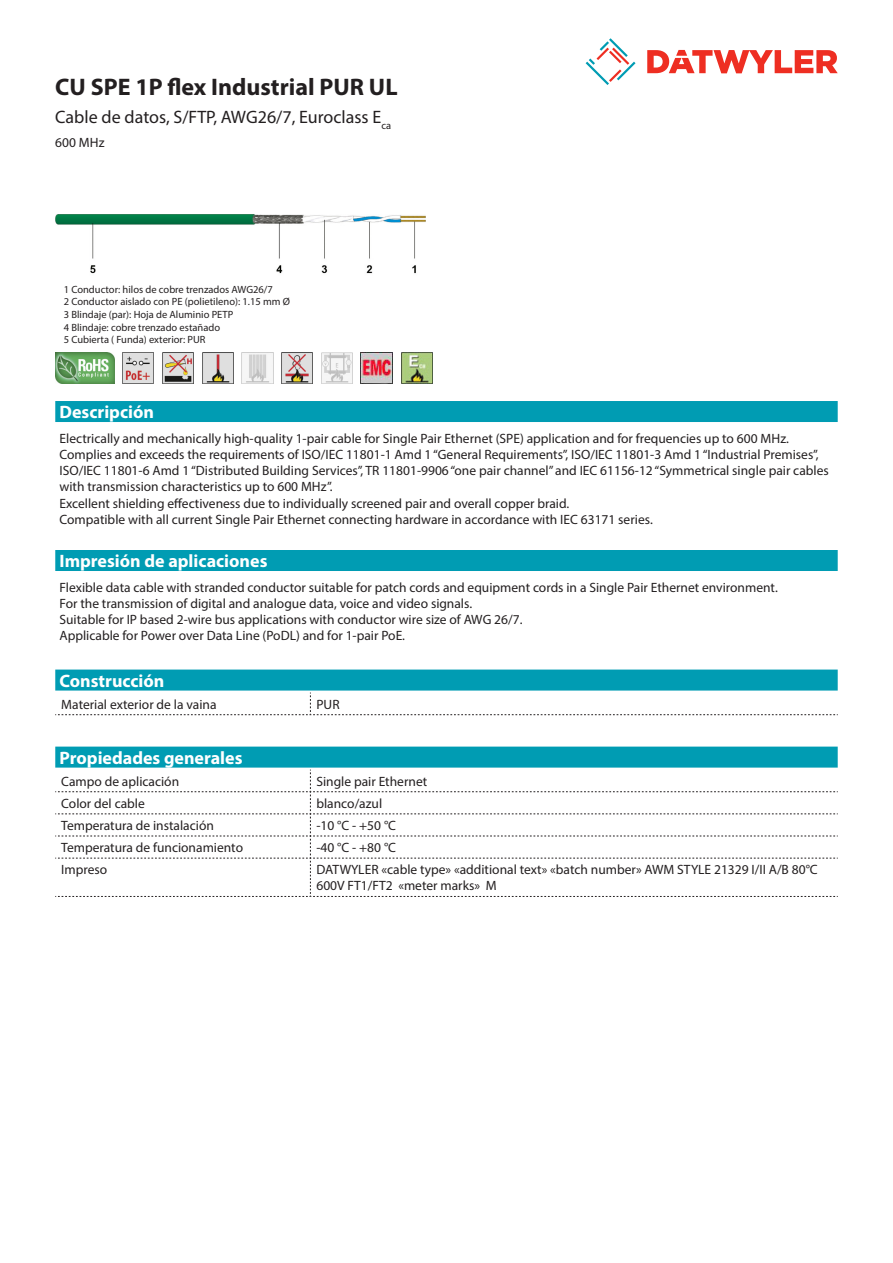
<style>
.page{position:relative;width:893px;height:1263px;background:#fff}
.page>*{position:absolute;margin:0;border:0;box-sizing:border-box;transform-origin:0 0}
.Product_Head{font:700 24px "Myriad Pro";color:#231f20}
.Standard_Head_Proper{font:700 18px "Myriad Pro";color:#fff}
.SubHead{font:18px "Myriad Pro";color:#231f20}
.Standard_text{font:13.5px/16.2px "Myriad Pro";color:#231f20}
.myriad_light_propert{font:13.5px/16.2px "Myriad Pro";color:#231f20}
.imagetext{font:10.5px/12.6px "Myriad Pro";color:#231f20}
</style>
<div class="page">
<svg style="left:586px;top:38px;width:49px;height:47px"></svg>
<svg style="left:647px;top:50px;width:191px;height:23px"></svg>
<div style="left:55px;top:669px;width:783px;height:21px;background:#009cb3"></div>
<svg style="left:55px;top:692px;width:783px;height:23px"></svg>
<img style="left:56px;top:215px;width:369px;height:59px">
<div style="left:55px;top:401px;width:783px;height:21px;background:#009cb3"></div>
<img style="left:401px;top:352px;width:31px;height:31px">
<img style="left:361px;top:352px;width:32px;height:31px">
<img style="left:321px;top:352px;width:31px;height:31px">
<img style="left:282px;top:352px;width:31px;height:31px">
<img style="left:242px;top:352px;width:31px;height:31px">
<img style="left:202px;top:352px;width:31px;height:31px">
<img style="left:162px;top:352px;width:32px;height:31px">
<img style="left:122px;top:352px;width:32px;height:31px">
<img style="left:55px;top:352px;width:59px;height:31px">
<div style="left:55px;top:550px;width:783px;height:21px;background:#009cb3"></div>
<div style="left:55px;top:747px;width:783px;height:21px;background:#009cb3"></div>
<svg style="left:55px;top:770px;width:783px;height:127px"></svg>
<p class="Product_Head" style="left:55px;top:71px;width:344px">CU SPE 1P flex Industrial PUR UL</p>
<p class="SubHead" style="left:55px;top:105px;width:337px">Cable de datos, S/FTP, AWG26/7, Euroclass E<sub>ca</sub></p>
<p class="Standard_text" style="left:55px;top:134px;width:51px">600 MHz</p>
<p class="imagetext" style="left:64px;top:283px;width:228px">1 Conductor: hilos de cobre trenzados AWG26/7<br>2 Conductor aislado con PE (polietileno): 1.15 mm Ø 3 Blindaje (par): Hoja de Aluminio PETP<br>4 Blindaje: cobre trenzado estañado<br>5 Cubierta ( Funda) exterior: PUR</p>
<p class="Standard_Head_Proper" style="left:60px;top:400px;width:96px">Descripción</p>
<p class="Standard_text" style="left:60px;top:430px;width:771px">Electrically and mechanically high-quality 1-pair cable for Single Pair Ethernet (SPE) application and for frequencies up to 600 MHz.<br>Complies and exceeds the requirements of ISO/IEC 11801-1 Amd 1 “General Requirements”, ISO/IEC 11801-3 Amd 1 “Industrial Premises”, ISO/IEC 11801-6 Amd 1 “Distributed Building Services”, TR 11801-9906 “one pair channel” and IEC 61156-12 “Symmetrical single pair cables with transmission characteristics up to 600 MHz”.<br>Excellent shielding effectiveness due to individually screened pair and overall copper braid.<br>Compatible with all current Single Pair Ethernet connecting hardware in accordance with IEC 63171 series.</p>
<p class="Standard_Head_Proper" style="left:60px;top:549px;width:209px">Impresión de aplicaciones</p>
<p class="Standard_text" style="left:60px;top:579px;width:720px">Flexible data cable with stranded conductor suitable for patch cords and equipment cords in a Single Pair Ethernet environment.<br>For the transmission of digital and analogue data, voice and video signals.<br>Suitable for IP based 2-wire bus applications with conductor wire size of AWG 26/7.<br>Applicable for Power over Data Line (PoDL) and for 1-pair PoE.</p>
<p class="Standard_Head_Proper" style="left:60px;top:669px;width:106px">Construcción</p>
<p class="myriad_light_propert" style="left:61px;top:696px;width:157px">Material exterior de la vaina</p>
<p class="myriad_light_propert" style="left:316px;top:696px;width:25px">PUR</p>
<p class="Standard_Head_Proper" style="left:60px;top:746px;width:184px">Propiedades generales</p>
<p class="myriad_light_propert" style="left:61px;top:773px;width:119px">Campo de aplicación</p>
<p class="myriad_light_propert" style="left:316px;top:773px;width:112px">Single pair Ethernet</p>
<p class="myriad_light_propert" style="left:61px;top:795px;width:85px">Color del cable</p>
<p class="myriad_light_propert" style="left:316px;top:795px;width:67px">blanco/azul</p>
<p class="myriad_light_propert" style="left:61px;top:817px;width:154px">Temperatura de instalación</p>
<p class="myriad_light_propert" style="left:316px;top:817px;width:81px">-10 °C - +50 °C</p>
<p class="myriad_light_propert" style="left:61px;top:839px;width:183px">Temperatura de funcionamiento</p>
<p class="myriad_light_propert" style="left:316px;top:839px;width:81px">-40 °C - +80 °C</p>
<p class="myriad_light_propert" style="left:61px;top:861px;width:48px">Impreso</p>
<p class="myriad_light_propert" style="left:316px;top:861px;width:503px">DATWYLER «cable type» «additional text» «batch number» AWM STYLE 21329 I/II A/B 80°C<br>600V FT1/FT2 «meter marks» M</p>
</div>
